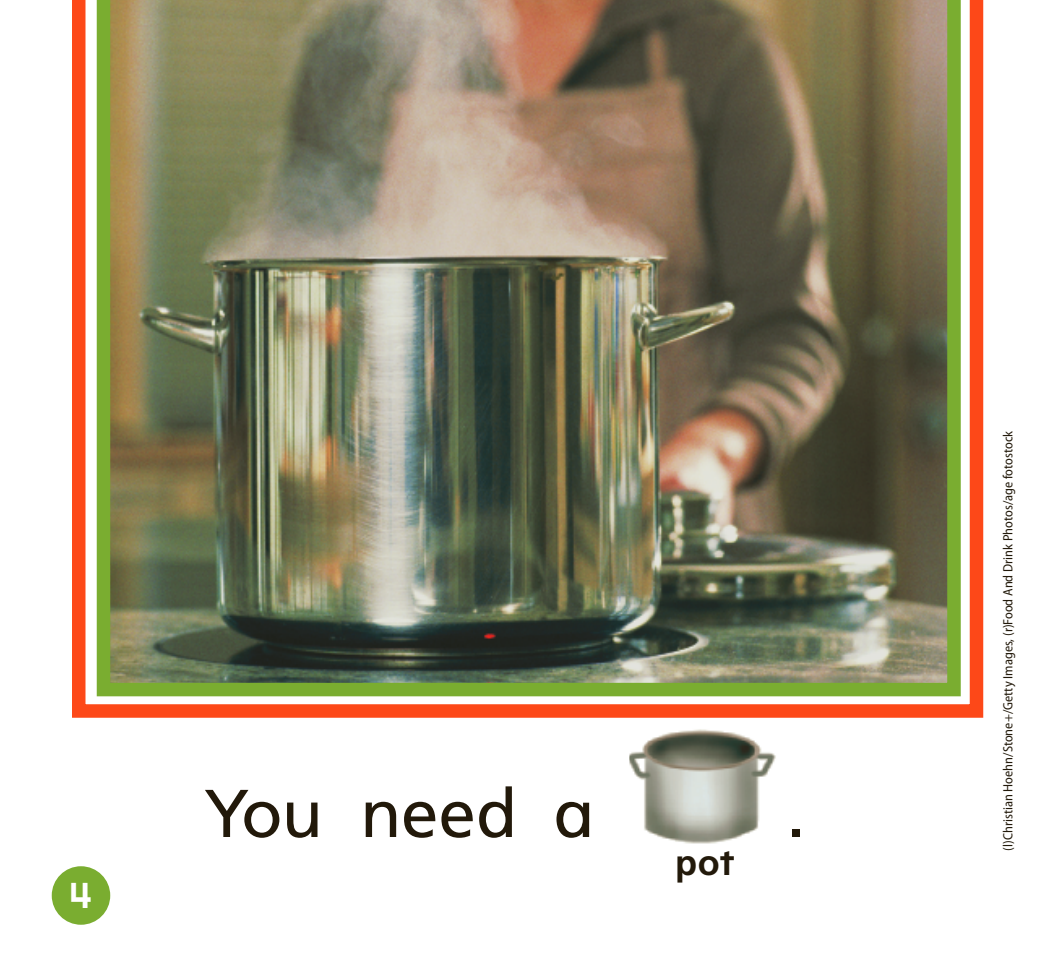
<style>
.page{position:relative;width:1053px;height:972px;background:#fff}
.page>*{position:absolute;margin:0;border:0;box-sizing:border-box;transform-origin:0 0}
.t1{font:67.5px "MGH Frutiger Std";letter-spacing:-.005em;color:#22190a}
.t2{font:700 36px "MGH Frutiger Std";color:#22190a}
.t3{font:700 36px "MGH Frutiger Std";color:#fff}
.t4{font:semi-condensed 13.5px "Myriad Pro";color:#22190a}
</style>
<div class="page">
<img style="left:629px;top:729px;width:147px;height:115px">
<img style="left:72px;top:0;width:911px;height:718px">
<div style="left:52px;top:866px;width:58px;height:59px;background:#7aad30;border-radius:50%"></div>
<p class="t3" style="left:71px;top:881px;width:22px">4</p>
<p class="t1" style="left:207px;top:787px;width:386px">You need a</p>
<p class="t2" style="left:675px;top:848px;width:61px">pot</p>
<p class="t1" style="left:786px;top:787px;width:20px">.</p>
<p class="t4" style="left:1003px;top:850px;width:421px;rotate:-90deg">(l)Christian Hoehn/Stone+/Getty Images, (r)Food And Drink Photos/age fotostock</p>
</div>
